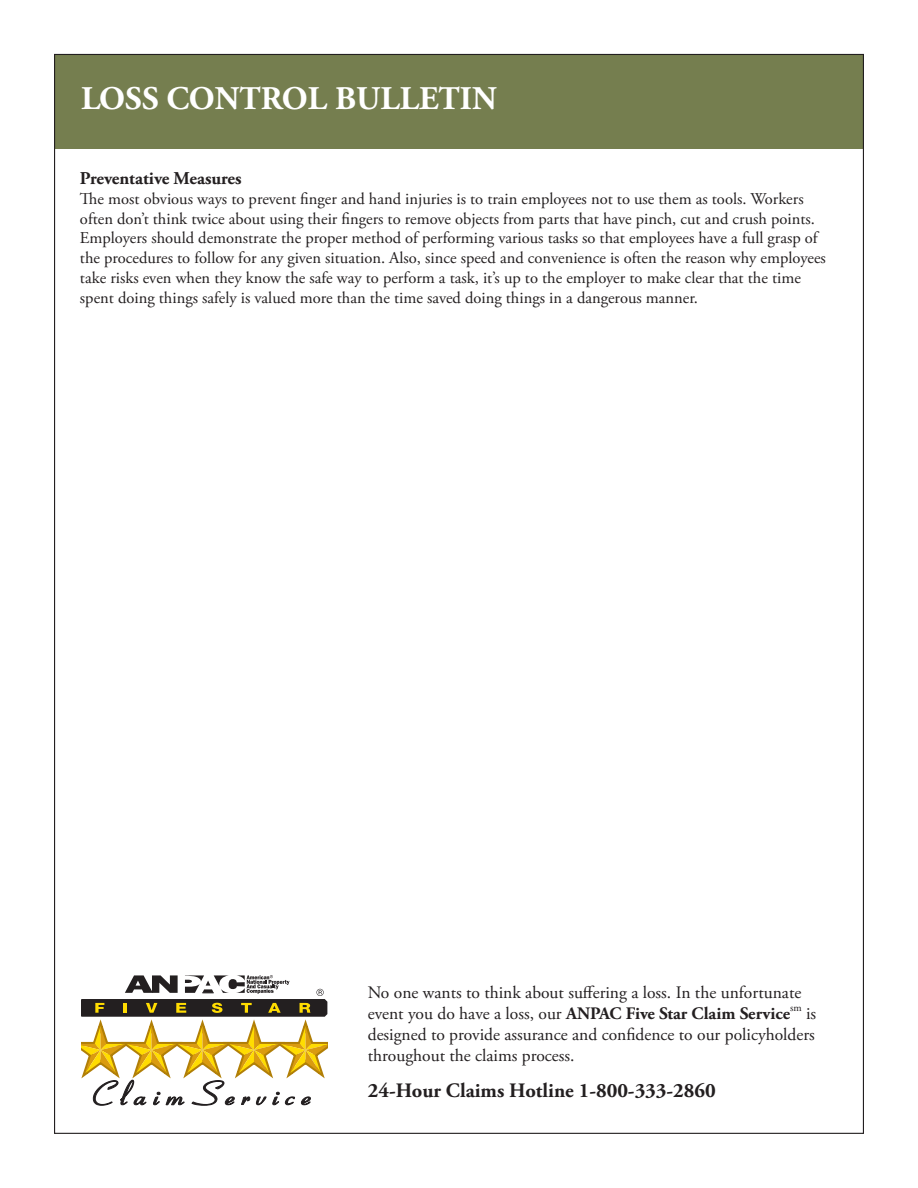
<style>
.page{position:relative;width:918px;height:1188px;background:#fff}
.page>*{position:absolute;margin:0;border:0;box-sizing:border-box;transform-origin:0 0}
.t1{font:700 33px "Adobe Garamond Pro";color:#fff}
.t2{font:700 20.4px "Adobe Garamond Pro";color:#231f20}
.t3{font:700 18px "Adobe Garamond Pro";color:#231f20}
.t4{font:17.55px/21px "Adobe Garamond Pro";color:#231f20}
.t5{font:16.5px/19.8px "Adobe Garamond Pro";color:#231f20}
.s1{font-weight:700}
</style>
<div class="page">
<div style="left:55px;top:55px;width:808px;height:94px;background:#757e4f"></div>
<svg style="left:81px;top:975px;width:246px;height:130px"></svg>
<h1 class="t1" style="left:81px;top:79px;width:417px">LOSS CONTROL BULLETIN</h1>
<p class="t3" style="left:80px;top:168px;width:163px">Preventative Measures</p>
<p class="t5" style="left:80px;top:189px;width:747px">The most obvious ways to prevent finger and hand injuries is to train employees not to use them as tools. Workers often don’t think twice about using their fingers to remove objects from parts that have pinch, cut and crush points.<br>Employers should demonstrate the proper method of performing various tasks so that employees have a full grasp of the procedures to follow for any given situation. Also, since speed and convenience is often the reason why employees take risks even when they know the safe way to perform a task, it’s up to the employer to make clear that the time spent doing things safely is valued more than the time saved doing things in a dangerous manner.</p>
<p class="t4" style="left:368px;top:982px;width:450px">No one wants to think about suffering a loss. In the unfortunate event you do have a loss, our <span class="s1">ANPAC Five Star Claim Service</span><sup>sm</sup> is designed to provide assurance and confidence to our policyholders throughout the claims process.</p>
<p class="t2" style="left:368px;top:1079px;width:349px">24-Hour Claims Hotline 1-800-333-2860</p>
</div>
